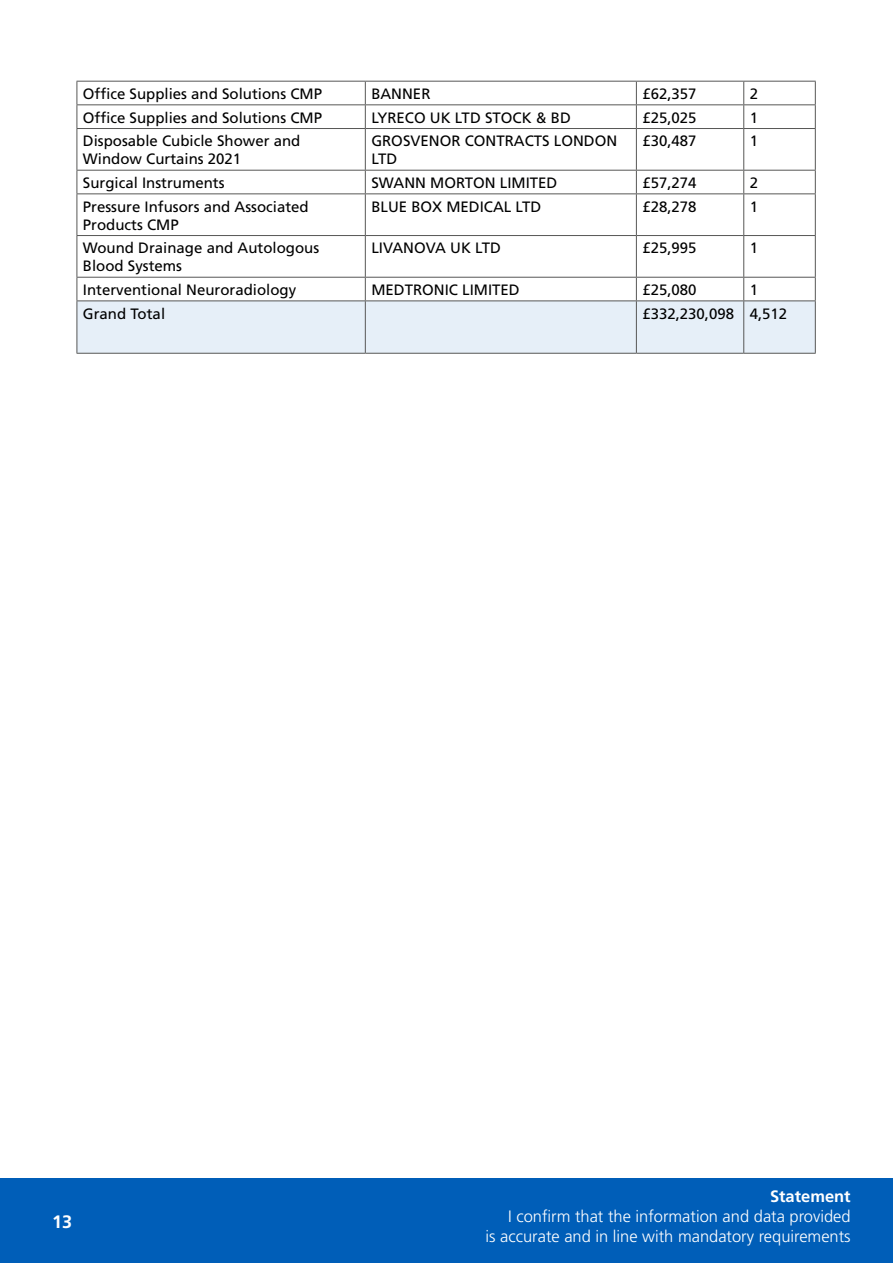
<style>
.page{position:relative;width:893px;height:1263px;background:#fff}
.page>*{position:absolute;margin:0;border:0;box-sizing:border-box;transform-origin:0 0}
.t1{font:700 18px "Frutiger";color:#fff}
.t2{font:300 16.5px/19.8px "Frutiger";color:#fff;text-align:right}
.t3{font:700 16.5px "Frutiger";color:#fff}
.t4{font:15px/18px "Frutiger";color:#000}
</style>
<div class="page">
<div style="left:0;top:1178px;width:893px;height:85px;background:#005eb8"></div>
<hr style="left:77px;top:81px;width:288px;height:1px;background:#575756">
<hr style="left:365px;top:81px;width:271px;height:1px;background:#575756">
<hr style="left:636px;top:81px;width:108px;height:1px;background:#575756">
<hr style="left:744px;top:81px;width:72px;height:1px;background:#575756">
<hr style="left:77px;top:104px;width:288px;height:1px;background:#575756">
<svg style="left:77px;top:82px;width:1px;height:46px"></svg>
<hr style="left:365px;top:104px;width:271px;height:1px;background:#575756">
<svg style="left:365px;top:82px;width:1px;height:46px"></svg>
<hr style="left:636px;top:104px;width:108px;height:1px;background:#575756">
<svg style="left:636px;top:82px;width:1px;height:46px"></svg>
<hr style="left:744px;top:104px;width:72px;height:1px;background:#575756">
<svg style="left:743px;top:82px;width:1px;height:46px"></svg>
<svg style="left:815px;top:82px;width:1px;height:46px"></svg>
<hr style="left:77px;top:128px;width:288px;height:1px;background:#575756">
<hr style="left:77px;top:129px;width:1px;height:41px;background:#575756">
<hr style="left:365px;top:128px;width:271px;height:1px;background:#575756">
<hr style="left:365px;top:129px;width:1px;height:41px;background:#575756">
<hr style="left:636px;top:128px;width:108px;height:1px;background:#575756">
<hr style="left:636px;top:129px;width:1px;height:41px;background:#575756">
<hr style="left:744px;top:128px;width:72px;height:1px;background:#575756">
<hr style="left:743px;top:129px;width:1px;height:41px;background:#575756">
<hr style="left:815px;top:129px;width:1px;height:41px;background:#575756">
<hr style="left:77px;top:170px;width:288px;height:1px;background:#575756">
<svg style="left:77px;top:171px;width:1px;height:22px"></svg>
<hr style="left:365px;top:170px;width:271px;height:1px;background:#575756">
<svg style="left:365px;top:171px;width:1px;height:22px"></svg>
<hr style="left:636px;top:170px;width:108px;height:1px;background:#575756">
<svg style="left:636px;top:171px;width:1px;height:22px"></svg>
<hr style="left:744px;top:170px;width:72px;height:1px;background:#575756">
<svg style="left:743px;top:171px;width:1px;height:22px"></svg>
<svg style="left:815px;top:171px;width:1px;height:22px"></svg>
<hr style="left:77px;top:193px;width:288px;height:1px;background:#575756">
<hr style="left:77px;top:194px;width:1px;height:41px;background:#575756">
<hr style="left:365px;top:193px;width:271px;height:1px;background:#575756">
<hr style="left:365px;top:194px;width:1px;height:41px;background:#575756">
<hr style="left:636px;top:193px;width:108px;height:1px;background:#575756">
<hr style="left:636px;top:194px;width:1px;height:41px;background:#575756">
<hr style="left:744px;top:193px;width:72px;height:1px;background:#575756">
<hr style="left:743px;top:194px;width:1px;height:41px;background:#575756">
<hr style="left:815px;top:194px;width:1px;height:41px;background:#575756">
<hr style="left:77px;top:235px;width:288px;height:1px;background:#575756">
<hr style="left:77px;top:236px;width:1px;height:41px;background:#575756">
<hr style="left:365px;top:235px;width:271px;height:1px;background:#575756">
<hr style="left:365px;top:236px;width:1px;height:41px;background:#575756">
<hr style="left:636px;top:235px;width:108px;height:1px;background:#575756">
<hr style="left:636px;top:236px;width:1px;height:41px;background:#575756">
<hr style="left:744px;top:235px;width:72px;height:1px;background:#575756">
<hr style="left:743px;top:236px;width:1px;height:41px;background:#575756">
<hr style="left:815px;top:236px;width:1px;height:41px;background:#575756">
<hr style="left:77px;top:277px;width:288px;height:1px;background:#575756">
<hr style="left:365px;top:277px;width:271px;height:1px;background:#575756">
<hr style="left:636px;top:277px;width:108px;height:1px;background:#575756">
<hr style="left:744px;top:277px;width:72px;height:1px;background:#575756">
<svg style="left:77px;top:278px;width:739px;height:75px"></svg>
<hr style="left:77px;top:300px;width:288px;height:1px;background:#575756">
<hr style="left:77px;top:301px;width:1px;height:52px;background:#575756">
<hr style="left:365px;top:300px;width:271px;height:1px;background:#575756">
<hr style="left:365px;top:301px;width:1px;height:52px;background:#575756">
<hr style="left:636px;top:300px;width:108px;height:1px;background:#575756">
<hr style="left:636px;top:301px;width:1px;height:52px;background:#575756">
<hr style="left:744px;top:300px;width:72px;height:1px;background:#575756">
<hr style="left:743px;top:301px;width:1px;height:52px;background:#575756">
<hr style="left:815px;top:301px;width:1px;height:52px;background:#575756">
<hr style="left:77px;top:353px;width:288px;height:1px;background:#575756">
<hr style="left:365px;top:353px;width:271px;height:1px;background:#575756">
<hr style="left:636px;top:353px;width:108px;height:1px;background:#575756">
<hr style="left:744px;top:353px;width:72px;height:1px;background:#575756">
<p class="t4" style="left:83px;top:84px;width:241px">Office Supplies and Solutions CMP</p>
<p class="t4" style="left:371px;top:84px;width:61px">BANNER</p>
<p class="t4" style="left:642px;top:84px;width:56px">£62,357</p>
<p class="t4" style="left:750px;top:84px;width:10px">2</p>
<p class="t4" style="left:83px;top:108px;width:241px">Office Supplies and Solutions CMP</p>
<p class="t4" style="left:371px;top:108px;width:201px">LYRECO UK LTD STOCK &amp; BD</p>
<p class="t4" style="left:642px;top:108px;width:56px">£25,025</p>
<p class="t4" style="left:750px;top:108px;width:10px">1</p>
<p class="t4" style="left:83px;top:132px;width:219px">Disposable Cubicle Shower and<br>Window Curtains 2021</p>
<p class="t4" style="left:371px;top:132px;width:247px">GROSVENOR CONTRACTS LONDON<br>LTD</p>
<p class="t4" style="left:642px;top:132px;width:56px">£30,487</p>
<p class="t4" style="left:750px;top:132px;width:10px">1</p>
<p class="t4" style="left:83px;top:173px;width:143px">Surgical Instruments</p>
<p class="t4" style="left:371px;top:173px;width:188px">SWANN MORTON LIMITED</p>
<p class="t4" style="left:642px;top:173px;width:56px">£57,274</p>
<p class="t4" style="left:750px;top:173px;width:10px">2</p>
<p class="t4" style="left:83px;top:197px;width:227px">Pressure Infusors and Associated<br>Products CMP</p>
<p class="t4" style="left:371px;top:197px;width:172px">BLUE BOX MEDICAL LTD</p>
<p class="t4" style="left:642px;top:197px;width:56px">£28,278</p>
<p class="t4" style="left:750px;top:197px;width:10px">1</p>
<p class="t4" style="left:83px;top:239px;width:238px">Wound Drainage and Autologous<br>Blood Systems</p>
<p class="t4" style="left:371px;top:239px;width:131px">LIVANOVA UK LTD</p>
<p class="t4" style="left:642px;top:239px;width:56px">£25,995</p>
<p class="t4" style="left:750px;top:239px;width:10px">1</p>
<p class="t4" style="left:83px;top:281px;width:215px">Interventional Neuroradiology</p>
<p class="t4" style="left:371px;top:281px;width:150px">MEDTRONIC LIMITED</p>
<p class="t4" style="left:642px;top:281px;width:56px">£25,080</p>
<p class="t4" style="left:750px;top:281px;width:10px">1</p>
<p class="t4" style="left:83px;top:304px;width:84px">Grand Total</p>
<p class="t4" style="left:642px;top:304px;width:146px">£332,230,098 4,512</p>
<p class="t1" style="left:52px;top:1211px;width:22px">13</p>
<p class="t3" style="left:770px;top:1187px;width:82px">Statement</p>
<p class="t2" style="left:485px;top:1206px;width:367px">I confirm that the information and data provided<br>is accurate and in line with mandatory requirements</p>
</div>
